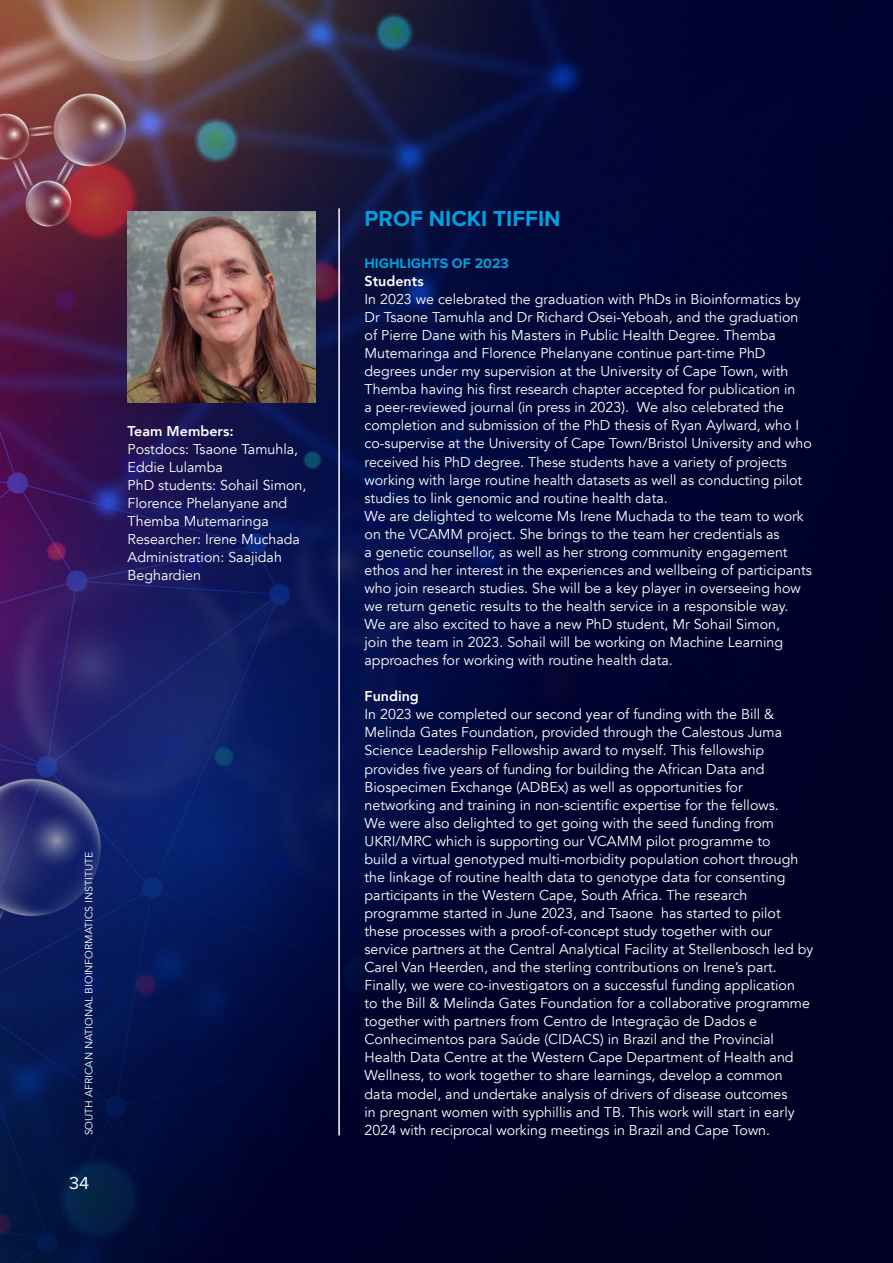
<style>
.page{position:relative;width:893px;height:1263px;background:#fff}
.page>*{position:absolute;margin:0;border:0;box-sizing:border-box;transform-origin:0 0}
.t1{font:700 22.5px "Proxima Nova";color:#00a0dc}
.t2{font:18px "Proxima Nova";color:#fff}
.t3{font:14.25px/18px "Avenir";color:#fff}
.t4{font:800 14.25px "Avenir";color:#fff}
.t5{font:700 14.25px "Proxima Nova";color:#00a0dc}
.t6{font:10.5px "Avenir";color:#fff}
</style>
<div class="page">
<img style="left:0;top:0;width:893px;height:1263px">
<img style="left:128px;top:212px;width:188px;height:190px">
<hr style="left:338px;top:208px;width:2px;height:927px;background:#fff">
<p class="t4" style="left:128px;top:420px;width:108px">Team Members:</p>
<p class="t3" style="left:128px;top:440px;width:180px">Postdocs: Tsaone Tamuhla,<br>Eddie Lulamba<br>PhD students: Sohail Simon,<br>Florence Phelanyane and<br>Themba Mutemaringa<br>Researcher: Irene Muchada<br>Administration: Saajidah<br>Beghardien</p>
<p class="t6" style="left:82px;top:1135px;width:285px;rotate:-90deg">SOUTH AFRICAN NATIONAL BIOINFORMATICS INSTITUTE</p>
<p class="t2" style="left:69px;top:1169px;width:22px">34</p>
<h1 class="t1" style="left:365px;top:202px;width:198px">PROF NICKI TIFFIN</h1>
<p class="t5" style="left:365px;top:252px;width:146px">HIGHLIGHTS OF 2023</p>
<p class="t4" style="left:365px;top:270px;width:61px">Students</p>
<p class="t3" style="left:365px;top:290px;width:449px">In 2023 we celebrated the graduation with PhDs in Bioinformatics by Dr Tsaone Tamuhla and Dr Richard Osei-Yeboah, and the graduation of Pierre Dane with his Masters in Public Health Degree. Themba Mutemaringa and Florence Phelanyane continue part-time PhD degrees under my supervision at the University of Cape Town, with Themba having his first research chapter accepted for publication in<br>a peer-reviewed journal (in press in 2023). We also celebrated the completion and submission of the PhD thesis of Ryan Aylward, who I co-supervise at the University of Cape Town/Bristol University and who received his PhD degree. These students have a variety of projects working with large routine health datasets as well as conducting pilot studies to link genomic and routine health data.<br>We are delighted to welcome Ms Irene Muchada to the team to work on the VCAMM project. She brings to the team her credentials as<br>a genetic counsellor, as well as her strong community engagement ethos and her interest in the experiences and wellbeing of participants who join research studies. She will be a key player in overseeing how we return genetic results to the health service in a responsible way.<br>We are also excited to have a new PhD student, Mr Sohail Simon,<br>join the team in 2023. Sohail will be working on Machine Learning approaches for working with routine health data.</p>
<p class="t4" style="left:365px;top:685px;width:56px">Funding</p>
<p class="t3" style="left:365px;top:706px;width:450px">In 2023 we completed our second year of funding with the Bill &amp; Melinda Gates Foundation, provided through the Calestous Juma Science Leadership Fellowship award to myself. This fellowship provides five years of funding for building the African Data and Biospecimen Exchange (ADBEx) as well as opportunities for networking and training in non-scientific expertise for the fellows.<br>We were also delighted to get going with the seed funding from UKRI/MRC which is supporting our VCAMM pilot programme to<br>build a virtual genotyped multi-morbidity population cohort through the linkage of routine health data to genotype data for consenting participants in the Western Cape, South Africa. The research programme started in June 2023, and Tsaone has started to pilot these processes with a proof-of-concept study together with our service partners at the Central Analytical Facility at Stellenbosch led by Carel Van Heerden, and the sterling contributions on Irene’s part.<br>Finally, we were co-investigators on a successful funding application<br>to the Bill &amp; Melinda Gates Foundation for a collaborative programme together with partners from Centro de Integração de Dados e Conhecimentos para Saúde (CIDACS) in Brazil and the Provincial Health Data Centre at the Western Cape Department of Health and Wellness, to work together to share learnings, develop a common data model, and undertake analysis of drivers of disease outcomes<br>in pregnant women with syphillis and TB. This work will start in early 2024 with reciprocal working meetings in Brazil and Cape Town.</p>
</div>
